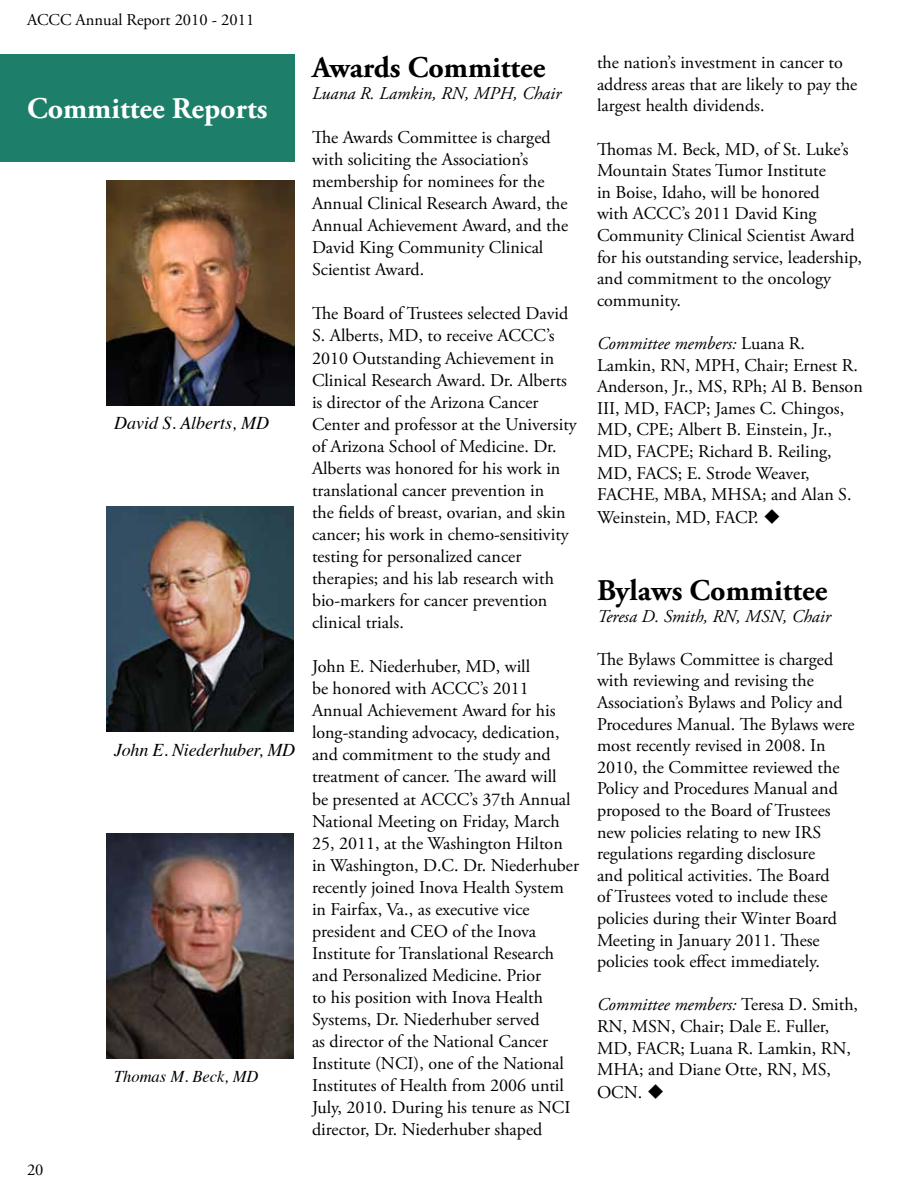
<style>
.page{position:relative;width:918px;height:1188px;background:#fff}
.page>*{position:absolute;margin:0;border:0;box-sizing:border-box;transform-origin:0 0}
.t1{font:700 30px "Adobe Garamond Pro";color:#000}
.t2{font:700 30px "Adobe Garamond Pro";color:#fff}
.t3{font:18px/22px "Adobe Garamond Pro";color:#000}
.t4{font:italic 18px "Adobe Garamond Pro";color:#000}
.t5{font:italic 18px "Times";letter-spacing:-.01em;color:#000}
.t6{font:16.5px "Adobe Garamond Pro";color:#000}
.t7{font:italic 16.5px "Times";color:#000}
.s1{font-style:italic}
</style>
<div class="page">
<img style="left:106px;top:833px;width:188px;height:225px">
<img style="left:106px;top:507px;width:188px;height:225px">
<img style="left:107px;top:181px;width:187px;height:225px">
<div style="left:0;top:54px;width:294px;height:108px;background:#1d7f6a"></div>
<p class="t6" style="left:27px;top:10px;width:229px">ACCC Annual Report 2010 - 2011</p>
<h1 class="t2" style="left:27px;top:91px;width:242px">Committee Reports</h1>
<p class="t5" style="left:114px;top:408px;width:157px">David S. Alberts, MD</p>
<p class="t5" style="left:114px;top:734px;width:183px">John E. Niederhuber, MD</p>
<p class="t6" style="left:27px;top:1160px;width:18px">20</p>
<p class="t7" style="left:114px;top:1062px;width:146px">Thomas M. Beck, MD</p>
<h1 class="t1" style="left:312px;top:50px;width:235px">Awards Committee</h1>
<p class="t4" style="left:312px;top:82px;width:251px">Luana R. Lamkin, RN, MPH, Chair</p>
<p class="t3" style="left:312px;top:127px;width:258px">The Awards Committee is charged with soliciting the Association’s membership for nominees for the<br>Annual Clinical Research Award, the<br>Annual Achievement Award, and the<br>David King Community Clinical<br>Scientist Award.</p>
<p class="t3" style="left:312px;top:303px;width:266px">The Board of Trustees selected David S. Alberts, MD, to receive ACCC’s 2010 Outstanding Achievement in Clinical Research Award. Dr. Alberts is director of the Arizona Cancer Center and professor at the University of Arizona School of Medicine. Dr.<br>Alberts was honored for his work in translational cancer prevention in<br>the fields of breast, ovarian, and skin cancer; his work in chemo-sensitivity testing for personalized cancer therapies; and his lab research with bio-markers for cancer prevention clinical trials.</p>
<p class="t3" style="left:312px;top:656px;width:269px">John E. Niederhuber, MD, will<br>be honored with ACCC’s 2011<br>Annual Achievement Award for his long-standing advocacy, dedication, and commitment to the study and treatment of cancer. The award will<br>be presented at ACCC’s 37th Annual National Meeting on Friday, March 25, 2011, at the Washington Hilton in Washington, D.C. Dr. Niederhuber recently joined Inova Health System in Fairfax, Va., as executive vice president and CEO of the Inova Institute for Translational Research and Personalized Medicine. Prior<br>to his position with Inova Health Systems, Dr. Niederhuber served<br>as director of the National Cancer Institute (NCI), one of the National Institutes of Health from 2006 until July, 2010. During his tenure as NCI director, Dr. Niederhuber shaped</p>
<p class="t3" style="left:597px;top:52px;width:262px;line-height:21.6px">the nation’s investment in cancer to address areas that are likely to pay the largest health dividends.</p>
<p class="t3" style="left:597px;top:139px;width:267px;line-height:21.6px">Thomas M. Beck, MD, of St. Luke’s<br>Mountain States Tumor Institute<br>in Boise, Idaho, will be honored<br>with ACCC’s 2011 David King<br>Community Clinical Scientist Award for his outstanding service, leadership, and commitment to the oncology community.</p>
<p class="t3" style="left:597px;top:333px;width:267px"><span class="s1">Committee members:</span> Luana R.<br>Lamkin, RN, MPH, Chair; Ernest R.<br>Anderson, Jr., MS, RPh; Al B. Benson<br>III, MD, FACP; James C. Chingos,<br>MD, CPE; Albert B. Einstein, Jr.,<br>MD, FACPE; Richard B. Reiling,<br>MD, FACS; E. Strode Weaver,<br>FACHE, MBA, MHSA; and Alan S.<br>Weinstein, MD, FACP. ◆</p>
<h1 class="t1" style="left:597px;top:573px;width:232px">Bylaws Committee</h1>
<p class="t4" style="left:597px;top:605px;width:236px">Teresa D. Smith, RN, MSN, Chair</p>
<p class="t3" style="left:597px;top:649px;width:259px;line-height:21.6px">The Bylaws Committee is charged with reviewing and revising the Association’s Bylaws and Policy and Procedures Manual. The Bylaws were most recently revised in 2008. In 2010, the Committee reviewed the Policy and Procedures Manual and proposed to the Board of Trustees new policies relating to new IRS regulations regarding disclosure<br>and political activities. The Board<br>of Trustees voted to include these policies during their Winter Board Meeting in January 2011. These policies took effect immediately.</p>
<p class="t3" style="left:597px;top:994px;width:263px"><span class="s1">Committee members:</span> Teresa D. Smith,<br>RN, MSN, Chair; Dale E. Fuller,<br>MD, FACR; Luana R. Lamkin, RN,<br>MHA; and Diane Otte, RN, MS,<br>OCN. ◆</p>
</div>
